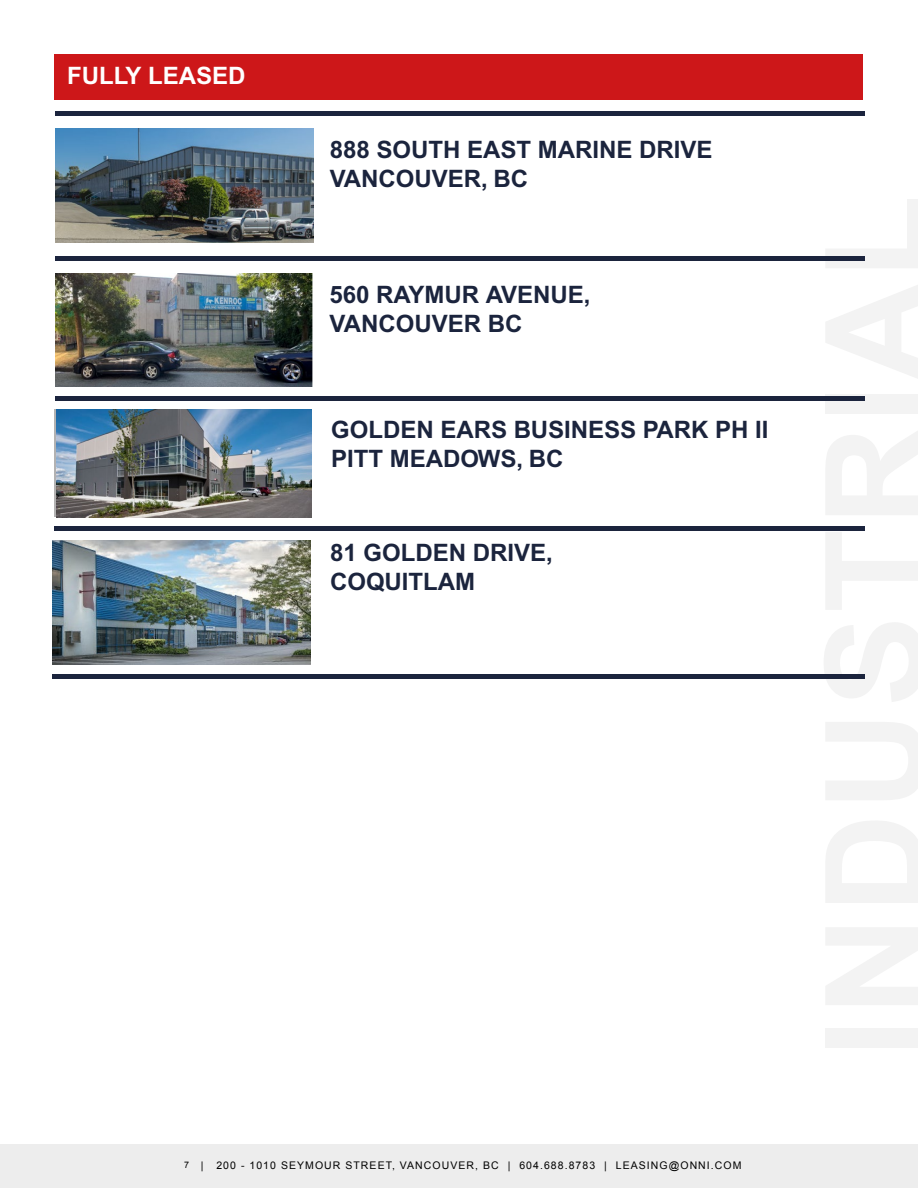
<style>
.page{position:relative;width:918px;height:1188px;background:#fff}
.page>*{position:absolute;margin:0;border:0;box-sizing:border-box;transform-origin:0 0}
.t1{font:700 24px/28.8px "Arial";color:#1b243d}
.t2{font:700 24px "Arial";color:#fff}
.t3{font:10.5px "Arial";letter-spacing:.1em;color:#000}
.s1{font-size:9px}
</style>
<div class="page">
<div style="left:0;top:1144px;width:918px;height:44px;background:#ededed"></div>
<div style="left:55px;top:55px;width:808px;height:45px;background:#cd1719"></div>
<div style="left:55px;top:256px;width:810px;height:5px;background:#1b243d"></div>
<hr style="left:55px;top:112px;width:810px;height:4px;background:#1b243d">
<img style="left:55px;top:129px;width:258px;height:113px">
<img style="left:55px;top:273px;width:258px;height:114px">
<div style="left:55px;top:396px;width:810px;height:5px;background:#1b243d"></div>
<img style="left:56px;top:410px;width:256px;height:107px">
<img style="left:52px;top:540px;width:258px;height:125px">
<div style="left:55px;top:526px;width:810px;height:5px;background:#1b243d"></div>
<hr style="left:52px;top:675px;width:810px;height:4px;background:#1b243d">
<p class="t2" style="left:67px;top:62px;width:180px">FULLY LEASED</p>
<p class="t1" style="left:330px;top:135px;width:384px">888 SOUTH EAST MARINE DRIVE<br>VANCOUVER, BC</p>
<p class="t1" style="left:330px;top:281px;width:262px">560 RAYMUR AVENUE,<br>VANCOUVER BC</p>
<p class="t1" style="left:331px;top:415px;width:439px">GOLDEN EARS BUSINESS PARK PH II<br>PITT MEADOWS, BC</p>
<p class="t1" style="left:330px;top:538px;width:224px">81 GOLDEN DRIVE,<br>COQUITLAM</p>
<p class="t3" style="left:184px;top:1158px;width:559px"><span class="s1">7</span> | 200 - 1010 SEYMOUR STREET, VANCOUVER, BC | 604.688.8783 | LEASING@ONNI.COM</p>
</div>
